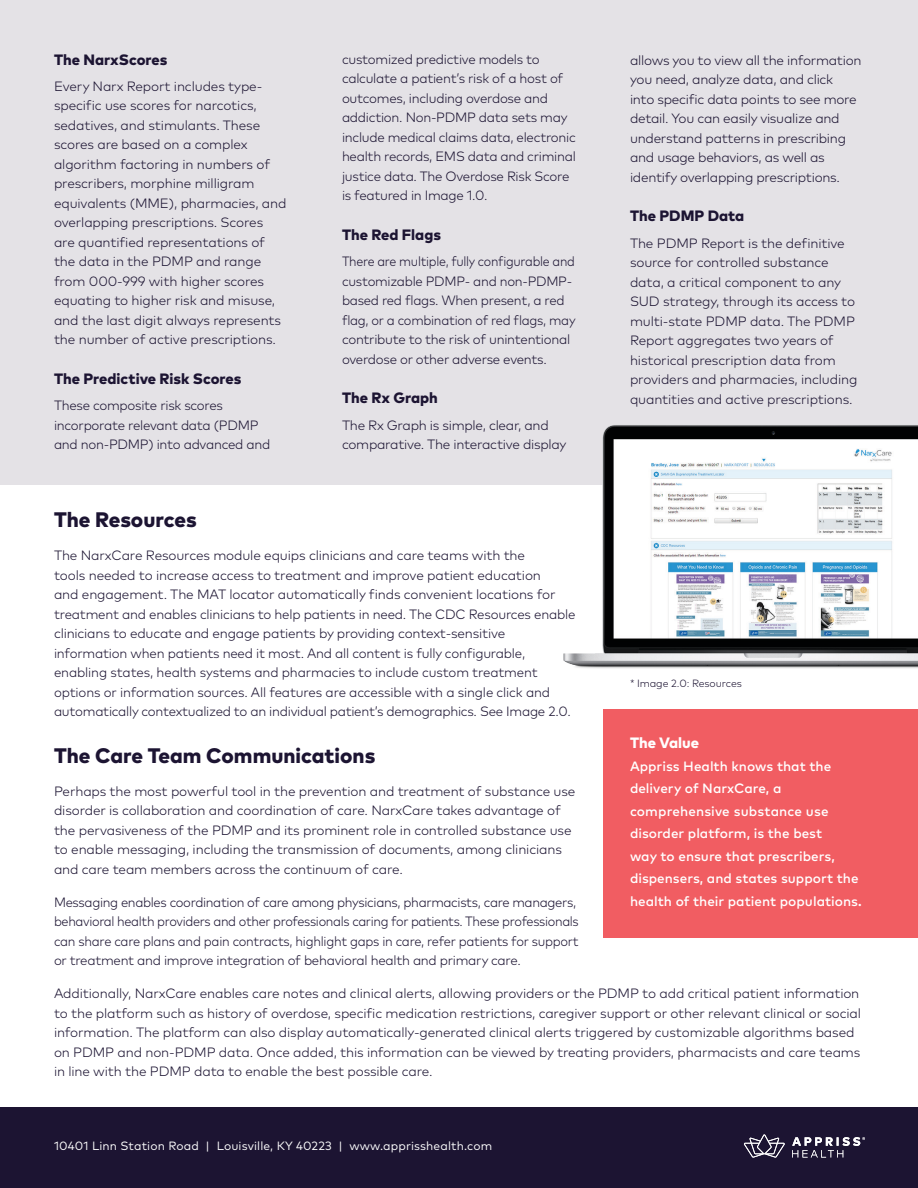
<style>
.page{position:relative;width:918px;height:1188px;background:#fff}
.page>*{position:absolute;margin:0;border:0;box-sizing:border-box;transform-origin:0 0}
.Paragraph_Headline{font:800 21px "Mark OT";color:#1c1432}
.Paragraph_Headline-2{font:800 15px "Mark OT";color:#1c1432}
.Callout_Small__Light{font:800 15px "Mark OT";color:#fff}
.Paragraph_Headline-3{font:300 13.5px/19.5px "Mark OT";letter-spacing:-.015em;color:#1c1432}
.Basic_List{font:300 13.5px/19.5px "Mark OT";letter-spacing:-.01em;color:#1c1432}
.Basic_List-2{font:300 13.5px/19.5px "Mark OT";letter-spacing:-.01em;color:#1c1432;scale:.96 1}
.Paragraph_Headline-4{font:300 13.5px/19.5px "Mark OT";letter-spacing:-.015em;color:#1c1432;scale:.92 1}
.Callout_Small__Light-2{font:500 13.5px/22.5px "Mark OT";color:#fff}
.t1{font:12px "Mark OT";letter-spacing:.01em;color:#fff}
.t2{font:300 10.5px "Mark OT";letter-spacing:-.01em;color:#1c1432}
</style>
<div class="page">
<div style="left:603px;top:709px;width:315px;height:228px;background:#f15d62"></div>
<div style="left:0;top:0;width:918px;height:484px;background:#e4e2e6"></div>
<div style="left:0;top:1107px;width:918px;height:81px;background:#1c1432"></div>
<svg style="left:744px;top:1134px;width:41px;height:24px"></svg>
<svg style="left:792px;top:1137px;width:73px;height:20px"></svg>
<img style="left:553px;top:425px;width:365px;height:244px">
<p class="Paragraph_Headline-2" style="left:54px;top:49px;width:115px">The NarxScores</p>
<p class="Paragraph_Headline-3" style="left:54px;top:76px;width:234px">Every Narx Report includes type&shy;specific use scores for narcotics, sedatives, and stimulants. These scores are based on a complex algorithm factoring in numbers of prescribers, morphine milligram equivalents (MME), pharmacies, and overlapping prescriptions. Scores are quantified representations of the data in the PDMP and range from 000-999 with higher scores equating to higher risk and misuse, and the last digit always represents the number of active prescriptions.</p>
<p class="Paragraph_Headline-2" style="left:54px;top:369px;width:189px">The Predictive Risk Scores</p>
<p class="Paragraph_Headline-3" style="left:54px;top:396px;width:218px">These composite risk scores incorporate relevant data (PDMP and non-PDMP) into advanced and</p>
<p class="Paragraph_Headline-3" style="left:342px;top:49px;width:235px">customized predictive models to calculate a patient’s risk of a host of outcomes, including overdose and addiction. Non-PDMP data sets may include medical claims data, electronic health records, EMS data and criminal justice data. The Overdose Risk Score is featured in Image 1.0.</p>
<p class="Paragraph_Headline-2" style="left:342px;top:225px;width:100px">The Red Flags</p>
<p class="Paragraph_Headline-4" style="left:342px;top:252px;width:255px">There are multiple, fully configurable and customizable PDMP- and non-PDMP&shy;based red flags. When present, a red flag, or a combination of red flags, may contribute to the risk of unintentional overdose or other adverse events.</p>
<p class="Paragraph_Headline-2" style="left:342px;top:388px;width:97px">The Rx Graph</p>
<p class="Paragraph_Headline-3" style="left:342px;top:415px;width:226px">The Rx Graph is simple, clear, and comparative. The interactive display</p>
<p class="Paragraph_Headline-3" style="left:630px;top:50px;width:233px">allows you to view all the information you need, analyze data, and click<br>into specific data points to see more detail. You can easily visualize and understand patterns in prescribing and usage behaviors, as well as identify overlapping prescriptions.</p>
<p class="Paragraph_Headline-2" style="left:630px;top:206px;width:116px">The PDMP Data</p>
<p class="Paragraph_Headline-3" style="left:630px;top:233px;width:229px">The PDMP Report is the definitive source for controlled substance data, a critical component to any SUD strategy, through its access to multi-state PDMP data. The PDMP Report aggregates two years of historical prescription data from providers and pharmacies, including quantities and active prescriptions.</p>
<p class="Paragraph_Headline" style="left:54px;top:506px;width:144px">The Resources</p>
<p class="Paragraph_Headline-3" style="left:54px;top:545px;width:523px">The NarxCare Resources module equips clinicians and care teams with the<br>tools needed to increase access to treatment and improve patient education<br>and engagement. The MAT locator automatically finds convenient locations for treatment and enables clinicians to help patients in need. The CDC Resources enable clinicians to educate and engage patients by providing context-sensitive information when patients need it most. And all content is fully configurable, enabling states, health systems and pharmacies to include custom treatment options or information sources. All features are accessible with a single click and automatically contextualized to an individual patient’s demographics. See Image 2.0.</p>
<p class="Paragraph_Headline" style="left:54px;top:741px;width:323px">The Care Team Communications</p>
<p class="Basic_List" style="left:54px;top:781px;width:523px">Perhaps the most powerful tool in the prevention and treatment of substance use disorder is collaboration and coordination of care. NarxCare takes advantage of the pervasiveness of the PDMP and its prominent role in controlled substance use to enable messaging, including the transmission of documents, among clinicians and care team members across the continuum of care.</p>
<p class="Basic_List-2" style="left:54px;top:892px;width:548px">Messaging enables coordination of care among physicians, pharmacists, care managers, behavioral health providers and other professionals caring for patients. These professionals can share care plans and pain contracts, highlight gaps in care, refer patients for support or treatment and improve integration of behavioral health and primary care.</p>
<p class="Basic_List" style="left:54px;top:983px;width:809px">Additionally, NarxCare enables care notes and clinical alerts, allowing providers or the PDMP to add critical patient information to the platform such as history of overdose, specific medication restrictions, caregiver support or other relevant clinical or social information. The platform can also display automatically-generated clinical alerts triggered by customizable algorithms based on PDMP and non-PDMP data. Once added, this information can be viewed by treating providers, pharmacists and care teams in line with the PDMP data to enable the best possible care.</p>
<p class="t2" style="left:630px;top:677px;width:113px">* Image 2.0: Resources</p>
<p class="Callout_Small__Light" style="left:630px;top:733px;width:71px">The Value</p>
<p class="Callout_Small__Light-2" style="left:630px;top:754px;width:233px">Appriss Health knows that the delivery of NarxCare, a comprehensive substance use disorder platform, is the best<br>way to ensure that prescribers, dispensers, and states support the health of their patient populations.</p>
<p class="t1" style="left:54px;top:1138px;width:440px">10401 Linn Station Road | Louisville, KY 40223 | www.apprisshealth.com</p>
</div>
